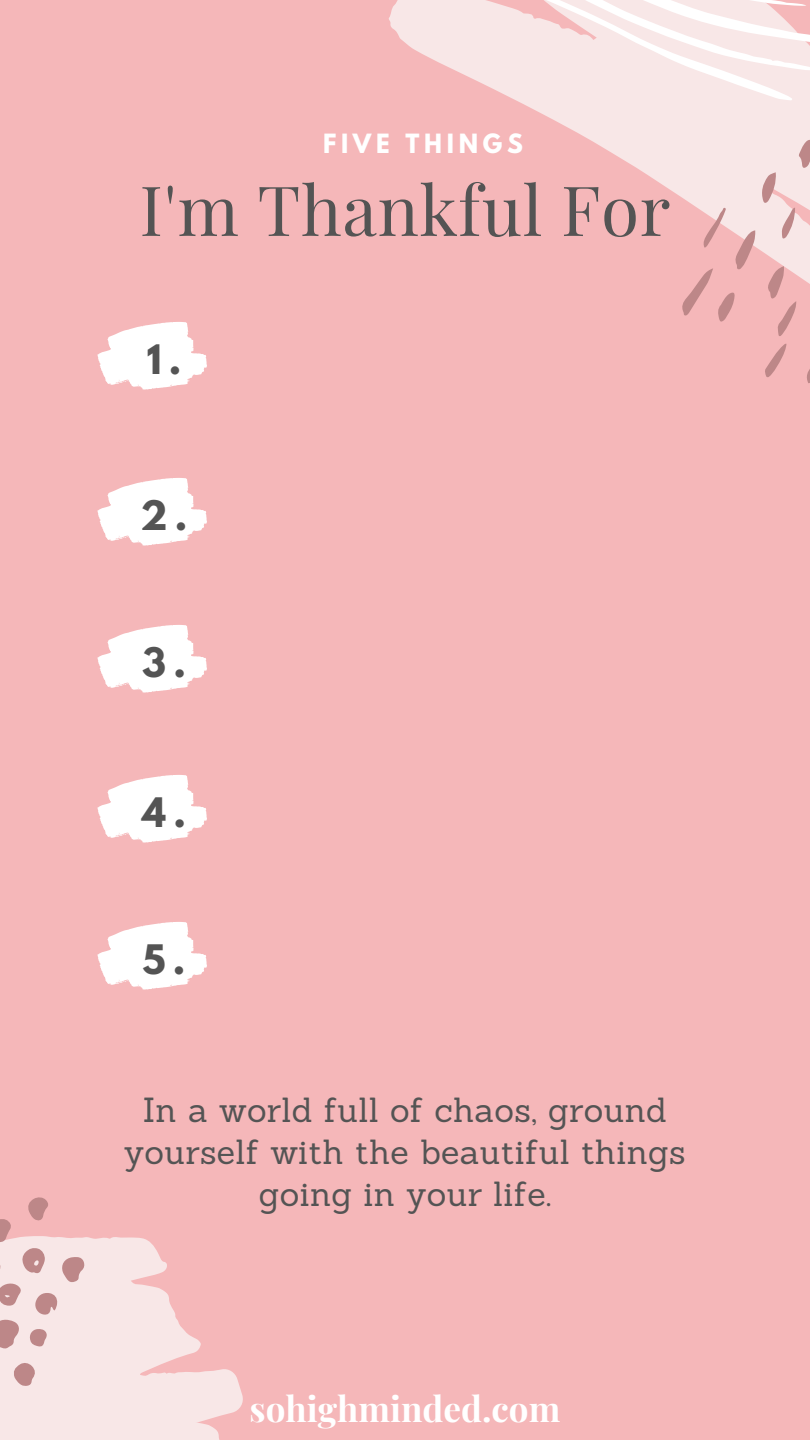
<style>
.page{position:relative;width:810px;height:1440px;background:#f5b7b9}
.page>*{position:absolute;margin:0;border:0;box-sizing:border-box;transform-origin:0 0}
.t1{font:69.1px "Playfair Display";letter-spacing:.01em;color:#545454}
.t2{font:700 36px "League Spartan";color:#545454}
.t3{font:700 35px "Playfair Display";color:#fff}
.t4{font:34px/42px "Sanchez";letter-spacing:.01em;color:#545454;text-align:center}
.t5{font:700 23.5px "League Spartan";letter-spacing:.2em;color:#fff}
</style>
<div class="page">
<svg style="left:389px;top:0;width:421px;height:195px"></svg>
<svg style="left:405px;top:0;width:405px;height:111px"></svg>
<svg style="left:406px;top:0;width:387px;height:131px;fill:#f8e7e7"></svg>
<svg style="left:678px;top:137px;width:132px;height:246px"></svg>
<svg style="left:0;top:1197px;width:243px;height:243px"></svg>
<svg style="left:97px;top:322px;width:110px;height:67px"></svg>
<svg style="left:97px;top:478px;width:110px;height:67px"></svg>
<svg style="left:97px;top:775px;width:110px;height:67px"></svg>
<svg style="left:97px;top:625px;width:110px;height:67px"></svg>
<svg style="left:97px;top:922px;width:110px;height:67px"></svg>
<p class="t5" style="left:323px;top:132px;width:201px">FIVE THINGS</p>
<p class="t1" style="left:140px;top:161px;width:532px">I'm Thankful For</p>
<p class="t2" style="left:147px;top:341px;width:36px">1.</p>
<p class="t2" style="left:141px;top:497px;width:48px">2.</p>
<p class="t2" style="left:142px;top:644px;width:45px">3.</p>
<p class="t2" style="left:142px;top:794px;width:45px">4.</p>
<p class="t2" style="left:143px;top:941px;width:44px">5.</p>
<p class="t4" style="left:124px;top:1088px;width:563px">In a world full of chaos, ground yourself with the beautiful things going in your life.</p>
<p class="t3" style="left:250px;top:1384px;width:312px">sohighminded.com</p>
</div>
